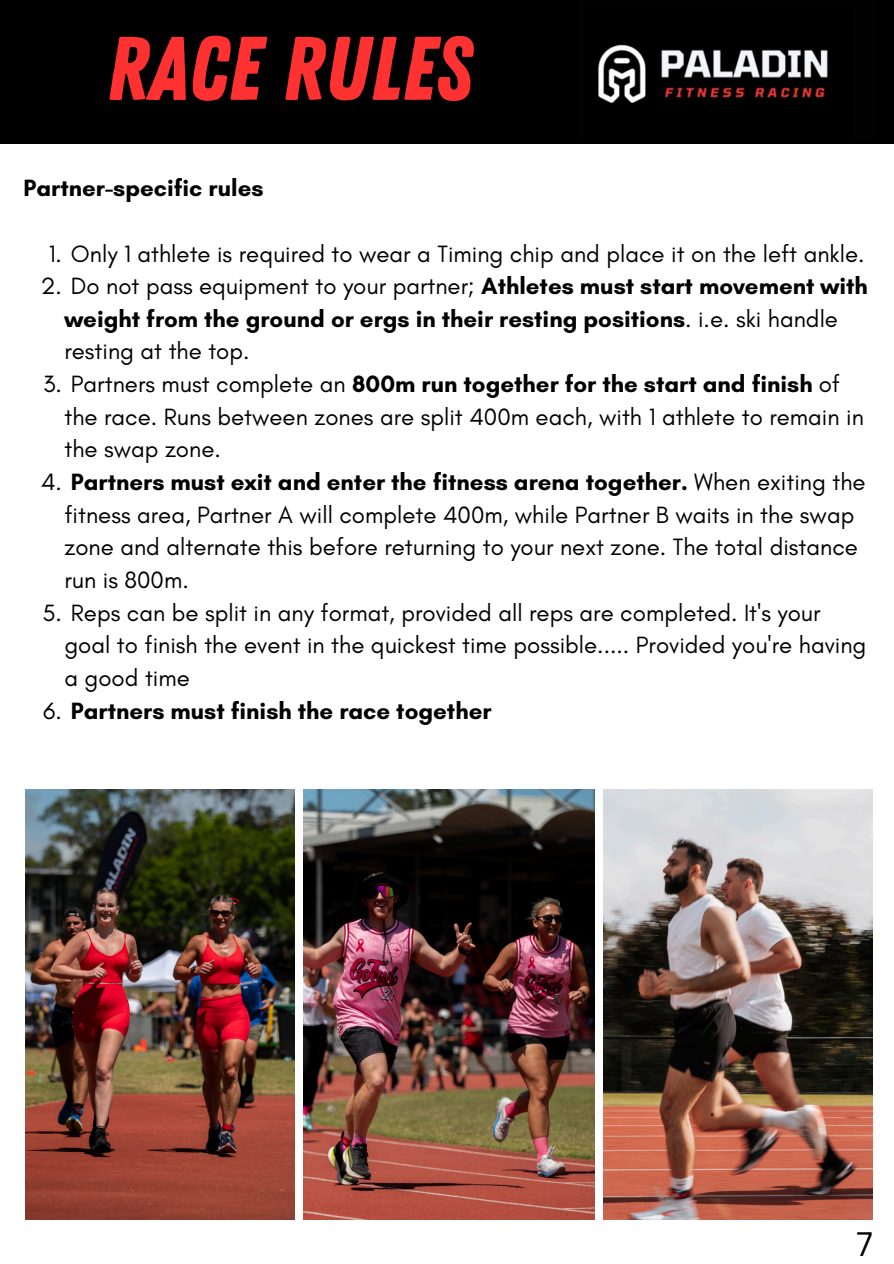
<style>
.page{position:relative;width:894px;height:1264px;background:#fff}
.page>*{position:absolute;margin:0;border:0;box-sizing:border-box;transform-origin:0 0}
.t1{font:90px "Zing Rust Base";color:#ff3131}
.t2{font:33px "Canva Sans";color:#000}
.t3{font:24px/32.7px "Glacial Indifference";color:#000}
.t4{font:700 24px/32.7px "Glacial Indifference";color:#000}
.s1{font-weight:400}
.s2{font-weight:700}
</style>
<div class="page">
<div style="left:0;top:0;width:893px;height:143px;background:#000"></div>
<img style="left:598px;top:44px;width:230px;height:59px">
<img style="left:304px;top:789px;width:290px;height:430px">
<img style="left:26px;top:789px;width:269px;height:430px">
<img style="left:603px;top:789px;width:269px;height:430px">
<p class="t1" style="left:106px;top:16px;width:367px">RACE RULES</p>
<p class="t4" style="left:24px;top:171px;width:241px">Partner-specific rules</p>
<h2 class="t3" style="left:49px;top:237px;width:817px">1. Only 1 athlete is required to wear a Timing chip and place it on the left ankle.</h2>
<p class="t4" style="left:64px;top:269px;width:804px;text-indent:-24px"><span class="s1">2. Do not pass equipment to your partner;</span> Athletes must start movement with weight from the ground or ergs in their resting positions<span class="s1">. i.e. ski handle resting at the top.</span></p>
<p class="t3" style="left:64px;top:367px;width:800px;text-indent:-21px">3. Partners must complete an <span class="s2">800m run together for the start and finish</span> of the race. Runs between zones are split 400m each, with 1 athlete to remain in the swap zone.</p>
<p class="t3" style="left:64px;top:465px;width:802px;text-indent:-23px">4. <span class="s2">Partners must exit and enter the fitness arena together.</span> When exiting the fitness area, Partner A will complete 400m, while Partner B waits in the swap zone and alternate this before returning to your next zone. The total distance run is 800m.</p>
<p class="t3" style="left:64px;top:596px;width:803px;text-indent:-22px">5. Reps can be split in any format, provided all reps are completed. It's your goal to finish the event in the quickest time possible..... Provided you're having a good time</p>
<p class="t4" style="left:43px;top:694px;width:449px"><span class="s1">6.</span> Partners must finish the race together</p>
<p class="t2" style="left:856px;top:1220px;width:18px">7</p>
</div>
